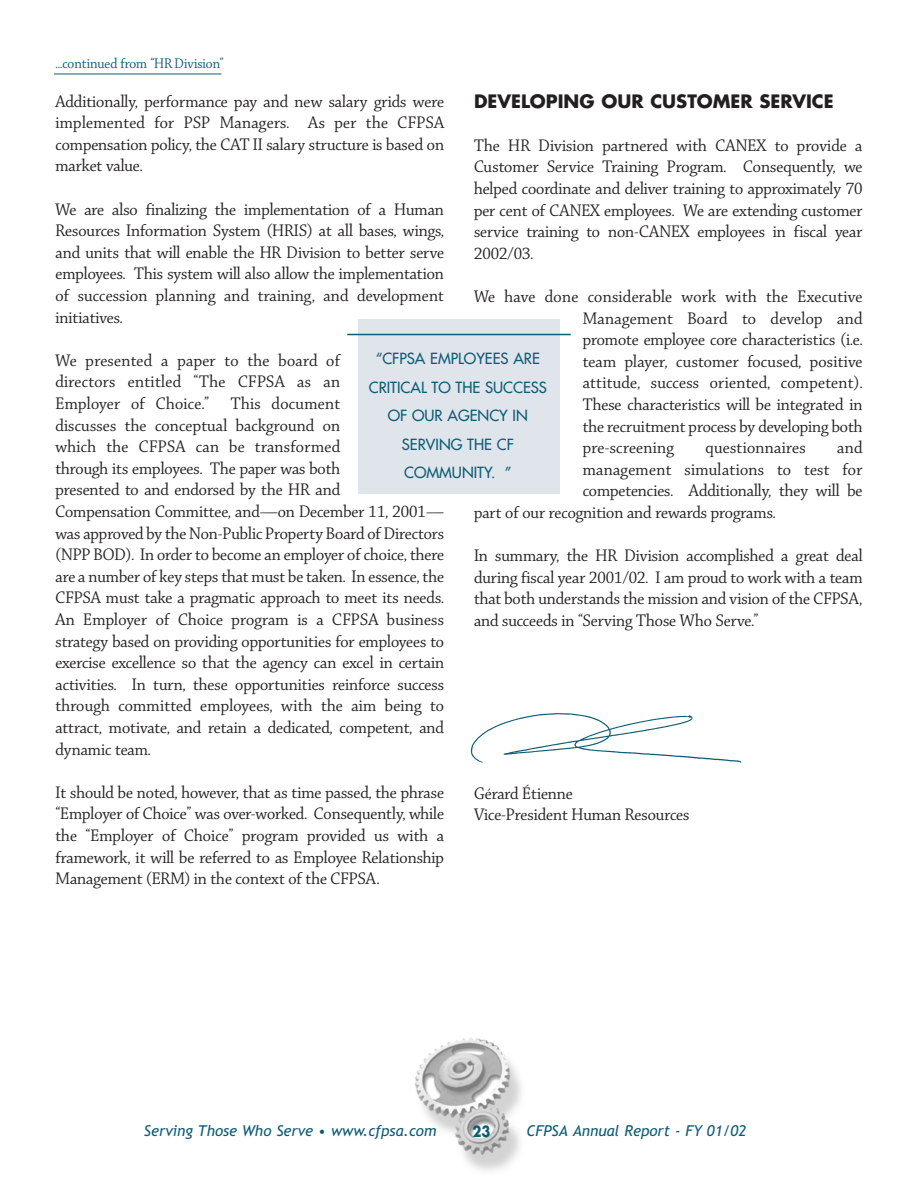
<style>
.page{position:relative;width:918px;height:1188px;background:#fff}
.page>*{position:absolute;margin:0;border:0;box-sizing:border-box;transform-origin:0 0}
.t1{font:18px/21.6px "Chaparral Display";color:#231f20;text-align:justify}
.t2{font:18px "Chaparral Display";letter-spacing:.02em;color:#231f20}
.t3{font:700 18px "Futura";color:#231f20}
.t4{font:15px/28.5px "Futura";color:#0d5c75;text-align:center}
.t5{font:italic 15px "Trebuchet MS";color:#0d5c75}
.t6{font:15px "Chaparral Display";color:#0d5c75}
.t7{font:700 15px "Futura";color:#0d5c75;scale:.88 1}
</style>
<div class="page">
<img style="left:414px;top:1038px;width:107px;height:133px">
<img style="left:470px;top:713px;width:272px;height:50px">
<div style="left:358px;top:319px;width:202px;height:175px;background:#dfe5eb"></div>
<hr style="left:347px;top:334px;width:224px;height:1px;background:#0d5c75">
<hr style="left:54px;top:74px;width:167px;height:1px;background:#0d5c75">
<p class="t6" style="left:56px;top:58px;width:170px">...continued from “HR Division”</p>
<p class="t1" style="left:56px;top:92px;width:390px">Additionally, performance pay and new salary grids were implemented for PSP Managers. As per the CFPSA compensation policy, the CAT II salary structure is based on market value.</p>
<p class="t1" style="left:56px;top:200px;width:390px">We are also finalizing the implementation of a Human Resources Information System (HRIS) at all bases, wings, and units that will enable the HR Division to better serve employees. This system will also allow the implementation of succession planning and training, and development initiatives.</p>
<p class="t1" style="left:55px;top:351px;width:390px;text-align:left">We presented a paper to the board of<br>directors entitled “The CFPSA as an<br>Employer of Choice.” This document<br>discusses the conceptual background on<br>which the CFPSA can be transformed<br>through its employees. The paper was both<br>presented to and endorsed by the HR and<br>Compensation Committee, and—on December 11, 2001— was approved by the Non-Public Property Board of Directors (NPP BOD). In order to become an employer of choice, there are a number of key steps that must be taken. In essence, the CFPSA must take a pragmatic approach to meet its needs.<br>An Employer of Choice program is a CFPSA business strategy based on providing opportunities for employees to exercise excellence so that the agency can excel in certain activities. In turn, these opportunities reinforce success through committed employees, with the aim being to attract, motivate, and retain a dedicated, competent, and dynamic team.</p>
<p class="t1" style="left:55px;top:783px;width:390px">It should be noted, however, that as time passed, the phrase “Employer of Choice” was over-worked. Consequently, while the “Employer of Choice” program provided us with a framework, it will be referred to as Employee Relationship Management (ERM) in the context of the CFPSA.</p>
<p class="t3" style="left:474px;top:93px;width:361px">DEVELOPING OUR CUSTOMER SERVICE</p>
<p class="t1" style="left:474px;top:136px;width:390px">The HR Division partnered with CANEX to provide a Customer Service Training Program. Consequently, we helped coordinate and deliver training to approximately 70 per cent of CANEX employees. We are extending customer service training to non-CANEX employees in fiscal year 2002/03.</p>
<p class="t1" style="left:583px;top:287px;width:281px;text-indent:-109px">We have done considerable work with the Executive Management Board to develop and promote employee core characteristics (i.e. team player, customer focused, positive attitude, success oriented, competent).<br>These characteristics will be integrated in the recruitment process by developing both pre-screening</p>
<p class="t4" style="left:369px;top:346px;width:180px">“CFPSA EMPLOYEES ARE<br>CRITICAL TO THE SUCCESS<br>OF OUR AGENCY IN<br>SERVING THE CF<br>COMMUNITY. ”</p>
<p class="t2" style="left:706px;top:441px;width:102px">questionnaires</p>
<p class="t1" style="left:837px;top:438px;width:27px">and</p>
<p class="t2" style="left:583px;top:462px;width:281px">management simulations to test for</p>
<p class="t1" style="left:583px;top:481px;width:281px">competencies. Additionally, they will be</p>
<p class="t1" style="left:474px;top:503px;width:303px">part of our recognition and rewards programs.</p>
<p class="t1" style="left:474px;top:546px;width:390px">In summary, the HR Division accomplished a great deal during fiscal year 2001/02. I am proud to work with a team that both understands the mission and vision of the CFPSA, and succeeds in “Serving Those Who Serve.”</p>
<p class="t1" style="left:474px;top:784px;width:217px">Gérard Étienne<br>Vice-President Human Resources</p>
<p class="t5" style="left:144px;top:1125px;width:294px">Serving Those Who Serve • www.cfpsa.com</p>
<p class="t5" style="left:526px;top:1125px;width:221px">CFPSA Annual Report - FY 01/02</p>
<p class="t7" style="left:472px;top:1125px;width:22px">23</p>
</div>
